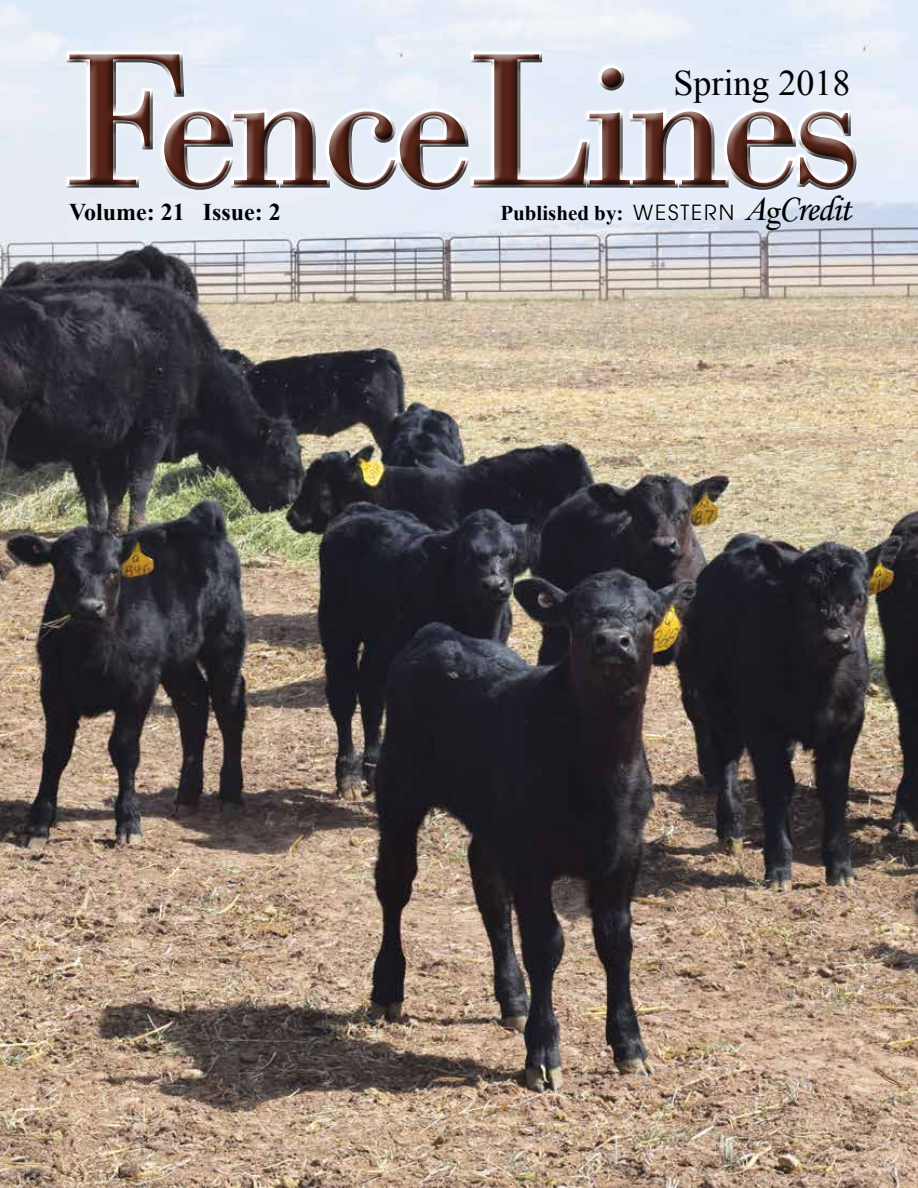
<style>
.page{position:relative;width:918px;height:1188px;background:#fff}
.page>*{position:absolute;margin:0;border:0;box-sizing:border-box;transform-origin:0 0}
.t1{font:184.65px "Bodoni";letter-spacing:-.04em;color:#562318}
.t2{font:36px "Times New Roman";color:#000}
.t3{font:700 24px "Times New Roman";color:#000}
.t4{font:700 21px "Times New Roman";color:#000}
.s1{font-size:198.9px}
.s2{font-family:"Avant Garde";font-weight:400}
.s3{font-weight:400;font-style:italic;font-size:33px}
.s4{font-family:"Times";font-weight:400;font-size:33px}
.s5{font-family:"Monotype Corsiva";font-weight:400;font-size:36px}
</style>
<div class="page">
<img style="left:0;top:0;width:918px;height:1188px">
<svg style="left:633px;top:203px;width:101px;height:18px"></svg>
<div style="left:55px;top:40px;width:804px;height:155px;background:#e5edf7"></div>
<div style="left:57px;top:44px;width:810px;height:157px;background:#000;opacity:.75"></div>
<h1 class="t1" style="left:58px;top:15px;width:804px"><span class="s1">F</span>ence<span class="s1">L</span>ines</h1>
<h2 class="t2" style="left:673px;top:59px;width:179px">Spring 2018</h2>
<p class="t3" style="left:69px;top:195px;width:213px">Volume: 21 Issue: 2</p>
<p class="t4" style="left:500px;top:198px;width:352px">Published by: <span class="s2">WESTERN</span> <span class="s3">A</span><span class="s4">g</span><span class="s5">Credit</span></p>
</div>
